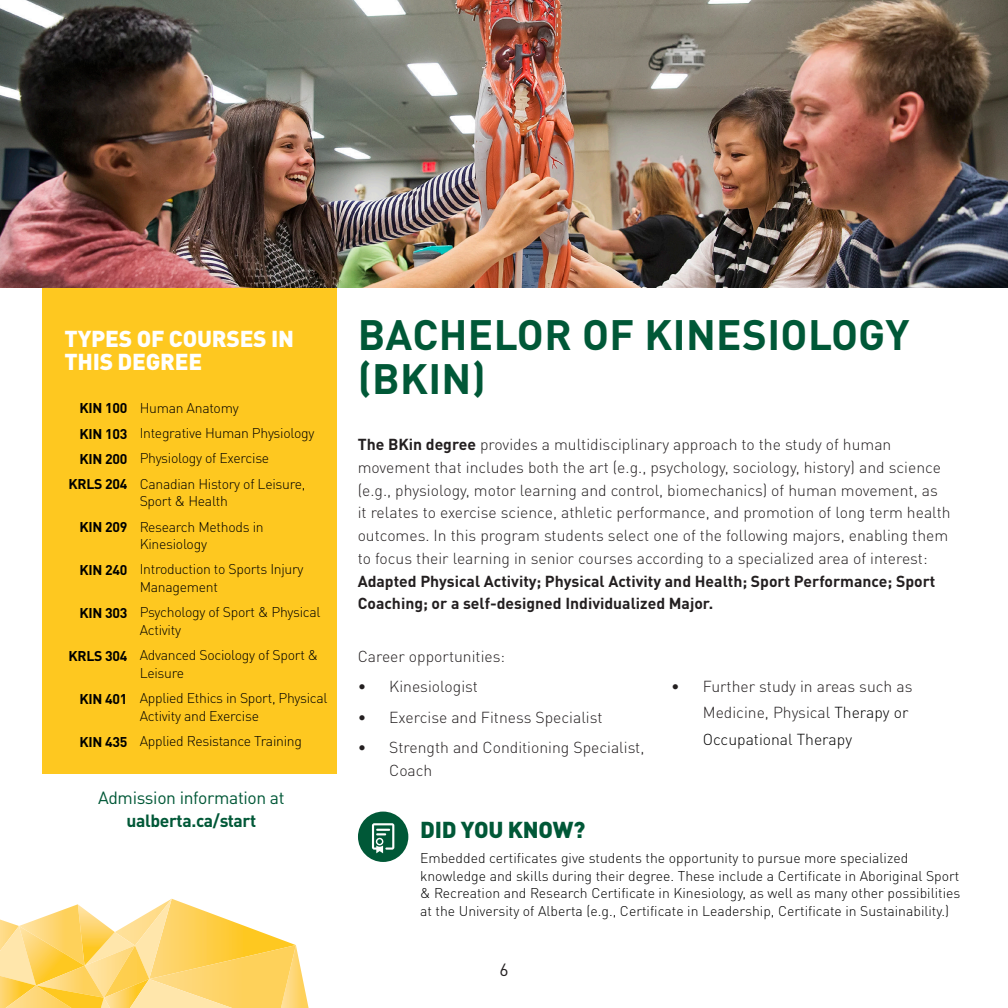
<style>
.page{position:relative;width:1008px;height:1008px;background:#fff}
.page>*{position:absolute;margin:0;border:0;box-sizing:border-box;transform-origin:0 0}
.Page_Title__green{font:700 42px/43.8px "DIN Pro";letter-spacing:.01em;color:#005837}
.Courses_in_this_degr{font:900 22.75px/22.8px "DIN Pro";letter-spacing:-.01em;color:#fff}
.Did_you_know{font:900 22.75px "DIN Pro";letter-spacing:-.01em;color:#005837}
.t1{font:17.5px "DIN Pro";letter-spacing:-.02em;color:#005837}
.t2{font:700 17.5px "DIN Pro";letter-spacing:-.02em;color:#005837}
.t3{font:17.5px "DIN Pro";color:#231f20}
.Body_9pt__black{font:300 15.75px/22.8px "DIN Pro";color:#231f20}
.DYK_fact{font:300 14px/17.5px "DIN Pro";color:#000}
.Full_course_name{font:300 14px/17.5px "DIN Pro";letter-spacing:-.02em;color:#000}
.Course_number{font:700 14px "DIN Pro";letter-spacing:-.02em;color:#000}
.s1{font-weight:700}
.s2{color:#000}
</style>
<div class="page">
<svg style="left:0;top:899px;width:309px;height:109px"></svg>
<div style="left:42px;top:287px;width:295px;height:487px;background:#fec820"></div>
<img style="left:0;top:0;width:1008px;height:287px">
<div style="left:358px;top:812px;width:50px;height:50px;background:#005837;border-radius:50%"></div>
<svg style="left:372px;top:823px;width:22px;height:30px"></svg>
<p class="Courses_in_this_degr" style="left:64px;top:324px;width:231px">TYPES OF COURSES IN<br>THIS DEGREE</p>
<p class="Full_course_name" style="left:140px;top:398px;width:101px">Human Anatomy</p>
<p class="Full_course_name" style="left:140px;top:423px;width:176px">Integrative Human Physiology</p>
<p class="Full_course_name" style="left:140px;top:448px;width:131px">Physiology of Exercise</p>
<p class="Full_course_name" style="left:140px;top:474px;width:167px">Canadian History of Leisure,<br>Sport &amp; Health</p>
<p class="Full_course_name" style="left:140px;top:517px;width:126px">Research Methods in<br>Kinesiology</p>
<p class="Full_course_name" style="left:140px;top:559px;width:165px">Introduction to Sports Injury<br>Management</p>
<p class="Full_course_name" style="left:140px;top:602px;width:182px">Psychology of Sport &amp; Physical<br>Activity</p>
<p class="Full_course_name" style="left:140px;top:645px;width:180px">Advanced Sociology of Sport &amp;<br>Leisure</p>
<p class="Full_course_name" style="left:140px;top:688px;width:189px">Applied Ethics in Sport, Physical<br>Activity and Exercise</p>
<p class="Full_course_name" style="left:140px;top:731px;width:164px">Applied Resistance Training</p>
<p class="Course_number" style="left:79px;top:397px;width:49px">KIN 100</p>
<p class="Course_number" style="left:79px;top:422px;width:49px">KIN 103</p>
<p class="Course_number" style="left:79px;top:447px;width:49px">KIN 200</p>
<p class="Course_number" style="left:68px;top:473px;width:60px">KRLS 204</p>
<p class="Course_number" style="left:79px;top:516px;width:49px">KIN 209</p>
<p class="Course_number" style="left:79px;top:558px;width:49px">KIN 240</p>
<p class="Course_number" style="left:79px;top:601px;width:49px">KIN 303</p>
<p class="Course_number" style="left:68px;top:644px;width:60px">KRLS 304</p>
<p class="Course_number" style="left:79px;top:687px;width:49px">KIN 401</p>
<p class="Course_number" style="left:79px;top:730px;width:49px">KIN 435</p>
<p class="t1" style="left:98px;top:784px;width:188px">Admission information at</p>
<p class="t2" style="left:126px;top:806px;width:132px">ualberta.ca/start</p>
<p class="Page_Title__green" style="left:358px;top:308px;width:553px">BACHELOR OF KINESIOLOGY (BKIN)</p>
<p class="Body_9pt__black" style="left:358px;top:432px;width:595px"><span class="s1">The BKin degree</span> provides a multidisciplinary approach to the study of human movement that includes both the art (e.g., psychology, sociology, history) and science (e.g., physiology, motor learning and control, biomechanics) of human movement, as it relates to exercise science, athletic performance, and promotion of long term health outcomes. In this program students select one of the following majors, enabling them to focus their learning in senior courses according to a specialized area of interest:<br><span class="s1">Adapted Physical Activity; Physical Activity and Health; Sport Performance; Sport Coaching; or a self-designed Individualized Major.</span></p>
<p class="Body_9pt__black" style="left:358px;top:643px;width:149px">Career opportunities:</p>
<p class="Body_9pt__black" style="left:358px;top:674px;width:122px">• Kinesiologist</p>
<p class="Body_9pt__black" style="left:358px;top:704px;width:246px">• Exercise and Fitness Specialist</p>
<p class="Body_9pt__black" style="left:389px;top:735px;width:257px;text-indent:-32px">• Strength and Conditioning Specialist,<br>Coach</p>
<p class="Body_9pt__black" style="left:703px;top:672px;width:211px;line-height:26.2px;text-indent:-32px">• Further study in areas such as<br>Medicine, Physical <span class="s2">Therapy or<br>Occupational Therapy</span></p>
<p class="Did_you_know" style="left:420px;top:810px;width:167px">DID YOU KNOW?</p>
<p class="DYK_fact" style="left:420px;top:848px;width:542px">Embedded certificates give students the opportunity to pursue more specialized knowledge and skills during their degree. These include a Certificate in Aboriginal Sport &amp; Recreation and Research Certificate in Kinesiology, as well as many other possibilities at the University of Alberta (e.g., Certificate in Leadership, Certificate in Sustainability.)</p>
<p class="t3" style="left:499px;top:956px;width:11px">6</p>
</div>
